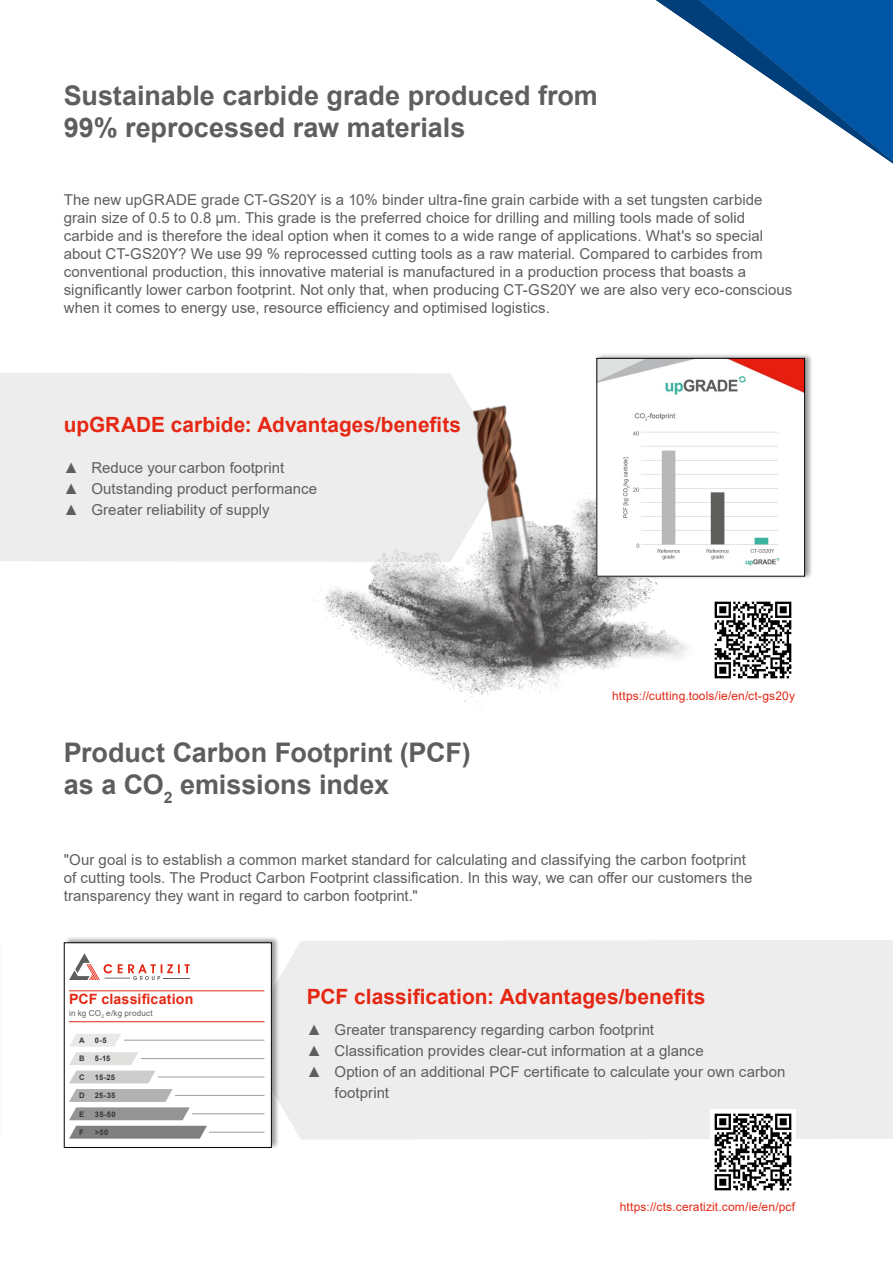
<style>
.page{position:relative;width:893px;height:1263px;background:#fff}
.page>*{position:absolute;margin:0;border:0;box-sizing:border-box;transform-origin:0 0}
.t1{font:700 27px/32.4px "Arial";color:#5f5e5e}
.t2{font:700 21px "Arial";color:#e52713}
.t3{font:15px/18px "Arial";letter-spacing:.005em;color:#5f5e5e}
.t4{font:700 14.25px "Arial";letter-spacing:.01em;color:#e52713}
.t5{font:12px "Arial";letter-spacing:.015em;color:#e52713}
.t6{font:8.25px "Arial";letter-spacing:.02em;color:#5f5e5e}
.t7{font:700 7.65px "Arial";letter-spacing:.02em;color:#373636}
</style>
<div class="page">
<div style="left:0;top:373px;width:246px;height:189px;background:#ededed"></div>
<img style="left:246px;top:373px;width:442px;height:330px">
<div style="left:280px;top:940px;width:613px;height:200px;background:#ededed"></div>
<svg style="left:656px;top:0;width:237px;height:163px"></svg>
<img style="left:710px;top:1109px;width:85px;height:82px">
<div style="left:596px;top:352px;width:217px;height:227px;background:#000;opacity:.4"></div>
<img style="left:599px;top:360px;width:204px;height:214px">
<div style="left:597px;top:358px;width:208px;height:218px;border:1px solid #000"></div>
<img style="left:714px;top:601px;width:78px;height:78px">
<div style="left:64px;top:936px;width:216px;height:214px;background:#000;opacity:.4"></div>
<div style="left:64px;top:943px;width:207px;height:204px;background:#fff"></div>
<hr style="left:69px;top:1113px;width:195px;height:1px;background:#9d9d9c">
<hr style="left:69px;top:1132px;width:195px;height:1px;background:#9d9d9c">
<hr style="left:69px;top:1040px;width:195px;height:1px;background:#9d9d9c">
<hr style="left:69px;top:1058px;width:195px;height:1px;background:#9d9d9c">
<hr style="left:69px;top:1077px;width:195px;height:1px;background:#9d9d9c">
<hr style="left:69px;top:1095px;width:195px;height:1px;background:#9d9d9c">
<hr style="left:69px;top:1021px;width:195px;height:1px;background:#e52713">
<div style="left:68px;top:1068px;width:90px;height:18px;background:linear-gradient(to right,#fff,#fff)"></div>
<svg style="left:69px;top:1113px;width:123px;height:8px"></svg>
<div style="left:66px;top:1125px;width:143px;height:16px;background:#fff"></div>
<svg style="left:69px;top:1034px;width:87px;height:49px"></svg>
<svg style="left:69px;top:1089px;width:121px;height:31px"></svg>
<svg style="left:69px;top:1126px;width:138px;height:13px;background:#8a8989"></svg>
<hr style="left:69px;top:990px;width:195px;height:1px;background:#e52918">
<svg style="left:69px;top:953px;width:121px;height:27px"></svg>
<h1 class="t1" style="left:64px;top:79px;width:536px">Sustainable carbide grade produced from<br>99% reprocessed raw materials</h1>
<p class="t3" style="left:64px;top:190px;width:730px">The new upGRADE grade CT-GS20Y is a 10% binder ultra-fine grain carbide with a set tungsten carbide grain size of 0.5 to 0.8 µm. This grade is the preferred choice for drilling and milling tools made of solid carbide and is therefore the ideal option when it comes to a wide range of applications. What's so special about CT-GS20Y? We use 99 % reprocessed cutting tools as a raw material. Compared to carbides from conventional production, this innovative material is manufactured in a production process that boasts a significantly lower carbon footprint. Not only that, when producing CT-GS20Y we are also very eco-conscious when it comes to energy use, resource efficiency and optimised logistics.</p>
<h2 class="t2" style="left:64px;top:409px;width:399px">upGRADE carbide: Advantages/benefits</h2>
<p class="t3" style="left:64px;top:459px;width:222px">▲ Reduce your carbon footprint</p>
<p class="t3" style="left:64px;top:480px;width:255px">▲ Outstanding product performance</p>
<p class="t3" style="left:64px;top:501px;width:207px">▲ Greater reliability of supply</p>
<h1 class="t1" style="left:64px;top:736px;width:409px">Product Carbon Footprint (PCF) as a CO<sub>2</sub> emissions index</h1>
<p class="t5" style="left:612px;top:688px;width:184px">https://cutting.tools/ie/en/ct-gs20y</p>
<p class="t3" style="left:64px;top:850px;width:690px">"Our goal is to establish a common market standard for calculating and classifying the carbon footprint of cutting tools. The Product Carbon Footprint classification. In this way, we can offer our customers the transparency they want in regard to carbon footprint."</p>
<p class="t4" style="left:69px;top:989px;width:126px">PCF classification</p>
<p class="t6" style="left:69px;top:1007px;width:85px">in kg CO<sub>2</sub> e/kg product</p>
<p class="t7" style="left:77px;top:1053px;width:7px">B</p>
<p class="t7" style="left:93px;top:1053px;width:17px">5-15</p>
<p class="t7" style="left:79px;top:1035px;width:7px">A</p>
<p class="t7" style="left:95px;top:1035px;width:13px">0-5</p>
<p class="t7" style="left:79px;top:1053px;width:7px">B</p>
<p class="t7" style="left:95px;top:1053px;width:17px">5-15</p>
<p class="t7" style="left:79px;top:1072px;width:7px">C</p>
<p class="t7" style="left:95px;top:1072px;width:22px">15-25</p>
<p class="t7" style="left:79px;top:1090px;width:7px">D</p>
<p class="t7" style="left:95px;top:1090px;width:22px">25-35</p>
<p class="t7" style="left:79px;top:1108px;width:7px">E</p>
<p class="t7" style="left:95px;top:1108px;width:22px">35-50</p>
<p class="t7" style="left:79px;top:1127px;width:6px">F</p>
<p class="t7" style="left:95px;top:1127px;width:15px">˃50</p>
<h2 class="t2" style="left:307px;top:982px;width:400px">PCF classification: Advantages/benefits</h2>
<p class="t3" style="left:307px;top:1021px;width:349px">▲ Greater transparency regarding carbon footprint</p>
<p class="t3" style="left:307px;top:1042px;width:398px">▲ Classification provides clear-cut information at a glance</p>
<p class="t3" style="left:334px;top:1061px;width:452px;line-height:21px;text-indent:-28px">▲ Option of an additional PCF certificate to calculate your own carbon footprint</p>
<p class="t5" style="left:620px;top:1199px;width:177px">https://cts.ceratizit.com/ie/en/pcf</p>
</div>
